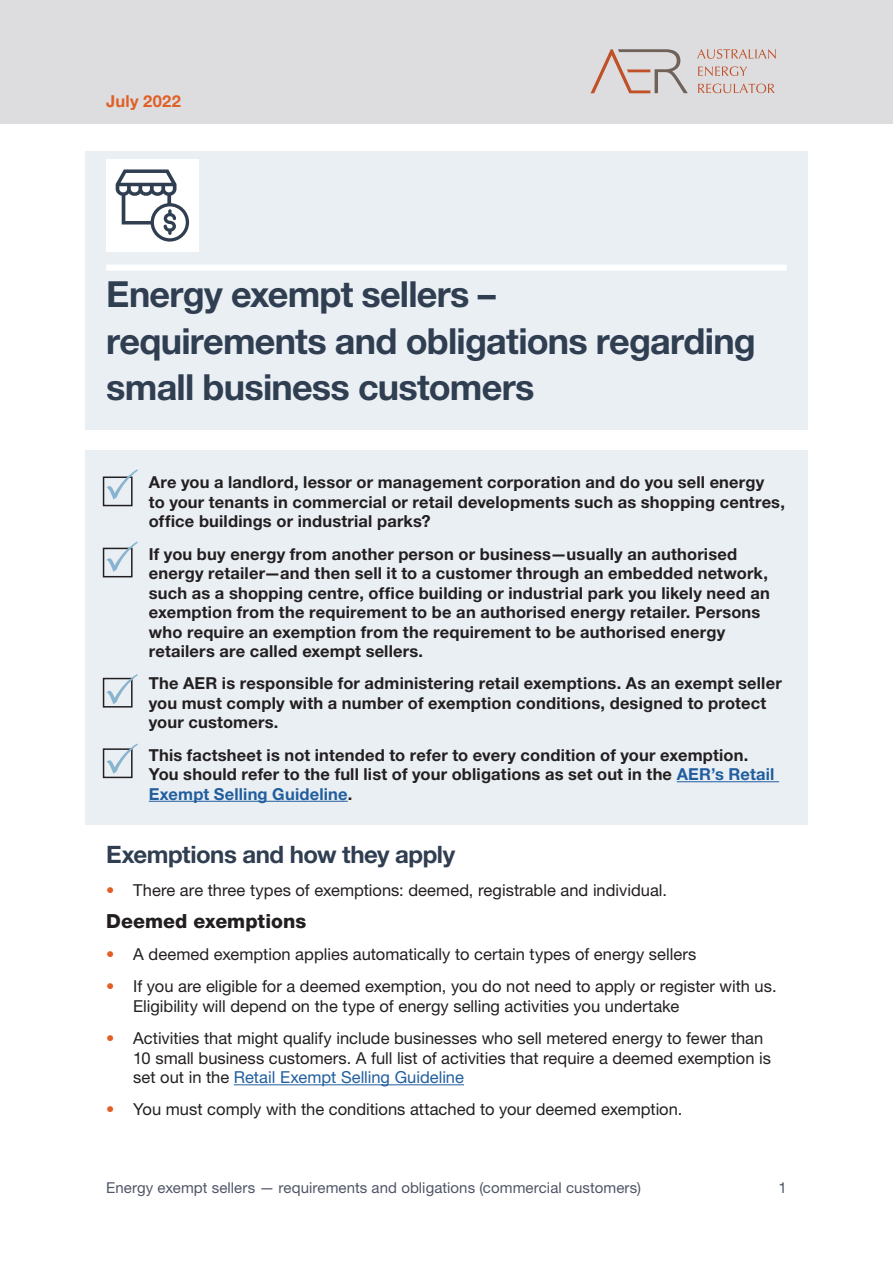
<style>
.page{position:relative;width:893px;height:1263px;background:#fff}
.page>*{position:absolute;margin:0;border:0;box-sizing:border-box;transform-origin:0 0}
.t1{font:700 36px/46.5px "Helvetica Neue LT Std";letter-spacing:-.02em;color:#303e51}
.t2{font:700 24px "Helvetica Neue LT Std";letter-spacing:-.02em;color:#303e51}
.t3{font:800 19.5px "Helvetica Neue LT Std";color:#231f20}
.t4{font:700 16.5px/19.5px "Helvetica Neue LT Std";letter-spacing:.01em;color:#231f20}
.t5{font:16.5px/19.5px "Helvetica Neue LT Std";color:#231f20}
.t6{font:700 16.5px "Helvetica Neue LT Std";letter-spacing:.015em;color:#e06025}
.t7{font:15px "Helvetica Neue LT Std";letter-spacing:.005em;color:#505667}
.s1{color:#215e9e}
.s2{color:#e06025}
</style>
<div class="page">
<div style="left:85px;top:450px;width:722px;height:375px;background:#eaeff4"></div>
<div style="left:85px;top:151px;width:722px;height:278px;background:#eaeff4"></div>
<div style="left:0;top:0;width:893px;height:124px;background:#dddcdf"></div>
<svg style="left:697px;top:49px;width:79px;height:10px"></svg>
<svg style="left:698px;top:66px;width:49px;height:10px"></svg>
<svg style="left:698px;top:84px;width:77px;height:9px"></svg>
<svg style="left:591px;top:49px;width:97px;height:44px"></svg>
<hr style="left:677px;top:781px;width:102px;height:1px;background:#215e9e">
<hr style="left:149px;top:801px;width:199px;height:1px;background:#215e9e">
<hr style="left:234px;top:1084px;width:230px;height:1px;background:#215e9e">
<div style="left:106px;top:265px;width:681px;height:6px;background:#fff"></div>
<div style="left:106px;top:159px;width:92px;height:93px;background:#fff"></div>
<svg style="left:116px;top:169px;width:73px;height:73px"></svg>
<div style="left:103px;top:476px;width:30px;height:30px;border:2px solid #231f20"></div>
<div style="left:103px;top:548px;width:30px;height:29px;border:2px solid #231f20"></div>
<div style="left:103px;top:678px;width:30px;height:29px;border:2px solid #231f20"></div>
<div style="left:103px;top:748px;width:30px;height:30px;border:2px solid #231f20"></div>
<svg style="left:106px;top:469px;width:32px;height:31px"></svg>
<svg style="left:106px;top:541px;width:32px;height:31px"></svg>
<svg style="left:106px;top:674px;width:32px;height:30px"></svg>
<svg style="left:106px;top:743px;width:32px;height:31px"></svg>
<p class="t6" style="left:106px;top:91px;width:76px">July 2022</p>
<h1 class="t1" style="left:106px;top:270px;width:651px">Energy exempt sellers –<br>requirements and obligations regarding small business customers</h1>
<p class="t4" style="left:149px;top:472px;width:638px">Are you a landlord, lessor or management corporation and do you sell energy<br>to your tenants in commercial or retail developments such as shopping centres, office buildings or industrial parks?</p>
<p class="t4" style="left:149px;top:544px;width:623px">If you buy energy from another person or business—usually an authorised energy retailer—and then sell it to a customer through an embedded network, such as a shopping centre, office building or industrial park you likely need an exemption from the requirement to be an authorised energy retailer. Persons who require an exemption from the requirement to be authorised energy retailers are called exempt sellers.</p>
<p class="t4" style="left:149px;top:673px;width:634px">The AER is responsible for administering retail exemptions. As an exempt seller you must comply with a number of exemption conditions, designed to protect your customers.</p>
<p class="t4" style="left:149px;top:745px;width:627px">This factsheet is not intended to refer to every condition of your exemption.<br>You should refer to the full list of your obligations as set out in the <span class="s1">AER’s Retail<br>Exempt Selling Guideline</span>.</p>
<h2 class="t2" style="left:106px;top:840px;width:350px">Exemptions and how they apply</h2>
<p class="t5" style="left:106px;top:880px;width:562px"><span class="s2">•</span> There are three types of exemptions: deemed, registrable and individual.</p>
<p class="t3" style="left:106px;top:909px;width:201px">Deemed exemptions</p>
<p class="t5" style="left:106px;top:944px;width:591px"><span class="s2">•</span> A deemed exemption applies automatically to certain types of energy sellers</p>
<p class="t5" style="left:133px;top:976px;width:645px;text-indent:-27px"><span class="s2">•</span> If you are eligible for a deemed exemption, you do not need to apply or register with us.<br>Eligibility will depend on the type of energy selling activities you undertake</p>
<p class="t5" style="left:133px;top:1028px;width:639px;text-indent:-27px"><span class="s2">•</span> Activities that might qualify include businesses who sell metered energy to fewer than<br>10 small business customers. A full list of activities that require a deemed exemption is set out in the <span class="s1">Retail Exempt Selling Guideline</span></p>
<p class="t5" style="left:106px;top:1099px;width:578px"><span class="s2">•</span> You must comply with the conditions attached to your deemed exemption.</p>
<p class="t7" style="left:106px;top:1178px;width:536px">Energy exempt sellers — requirements and obligations (commercial customers)</p>
<p class="t7" style="left:778px;top:1178px;width:10px">1</p>
</div>
